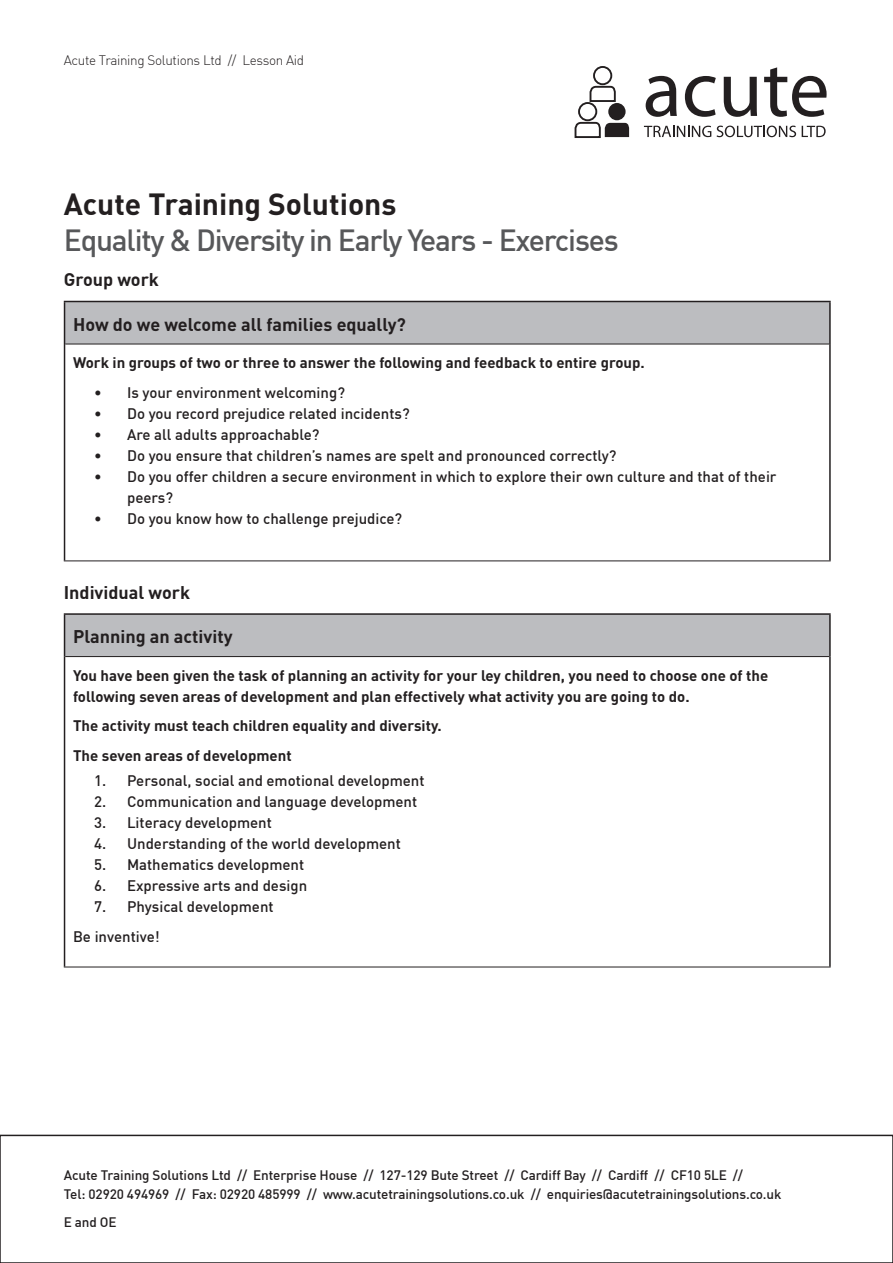
<style>
.page{position:relative;width:893px;height:1263px;background:#fff}
.page>*{position:absolute;margin:0;border:0;box-sizing:border-box;transform-origin:0 0}
.t1{font:500 30px "DIN";letter-spacing:-.04em;color:#57585a}
.t2{font:700 30px "DIN";color:#231f20}
.t3{font:700 18px "DIN";color:#231f20}
.t4{font:500 15px/21px "DIN";color:#231f20}
.t5{font:700 15px/21px "DIN";color:#231f20}
.t6{font:500 13.5px/19.5px "DIN";letter-spacing:-.01em;color:#231f20}
.t7{font:300 13.5px "DIN";letter-spacing:-.025em;color:#231f20}
</style>
<div class="page">
<div style="left:0;top:1135px;width:893px;height:128px;border:2px solid #231f20"></div>
<svg style="left:646px;top:76px;width:31px;height:41px"></svg>
<svg style="left:685px;top:76px;width:31px;height:41px"></svg>
<svg style="left:724px;top:77px;width:33px;height:40px"></svg>
<svg style="left:764px;top:67px;width:63px;height:50px"></svg>
<svg style="left:644px;top:126px;width:67px;height:11px"></svg>
<svg style="left:717px;top:126px;width:79px;height:11px"></svg>
<svg style="left:802px;top:126px;width:24px;height:11px"></svg>
<div style="left:608px;top:103px;width:18px;height:17px;background:#231f20;border-radius:50%"></div>
<svg style="left:574px;top:121px;width:55px;height:17px"></svg>
<div style="left:578px;top:102px;width:19px;height:19px;border:2px solid #231f20;border-radius:50%"></div>
<svg style="left:589px;top:85px;width:27px;height:18px"></svg>
<div style="left:593px;top:66px;width:19px;height:19px;border:2px solid #231f20;border-radius:50%"></div>
<div style="left:65px;top:301px;width:765px;height:43px;background:#bcbdc0"></div>
<hr style="left:65px;top:344px;width:764px;height:1px;background:#231f20">
<hr style="left:64px;top:560px;width:767px;height:1px;background:#231f20">
<hr style="left:64px;top:301px;width:767px;height:1px;background:#231f20">
<hr style="left:64px;top:302px;width:1px;height:42px;background:#231f20">
<hr style="left:829px;top:302px;width:2px;height:42px;background:#231f20">
<hr style="left:64px;top:344px;width:1px;height:216px;background:#231f20">
<hr style="left:829px;top:344px;width:2px;height:216px;background:#231f20">
<div style="left:65px;top:614px;width:765px;height:42px;background:#bcbdc0"></div>
<hr style="left:65px;top:656px;width:764px;height:1px;background:#231f20">
<hr style="left:64px;top:967px;width:767px;height:1px;background:#231f20">
<hr style="left:64px;top:613px;width:767px;height:2px;background:#231f20">
<hr style="left:64px;top:615px;width:1px;height:41px;background:#231f20">
<hr style="left:829px;top:615px;width:2px;height:41px;background:#231f20">
<hr style="left:64px;top:656px;width:1px;height:311px;background:#231f20">
<hr style="left:829px;top:656px;width:2px;height:311px;background:#231f20">
<p class="t7" style="left:64px;top:52px;width:242px">Acute Training Solutions Ltd // Lesson Aid</p>
<h1 class="t2" style="left:64px;top:185px;width:334px">Acute Training Solutions</h1>
<h1 class="t1" style="left:64px;top:221px;width:556px">Equality &amp; Diversity in Early Years - Exercises</h1>
<p class="t3" style="left:64px;top:268px;width:97px">Group work</p>
<p class="t3" style="left:73px;top:313px;width:334px">How do we welcome all families equally?</p>
<p class="t5" style="left:73px;top:352px;width:573px">Work in groups of two or three to answer the following and feedback to entire group.</p>
<p class="t4" style="left:94px;top:381px;width:252px">• Is your environment welcoming?</p>
<p class="t4" style="left:94px;top:402px;width:317px">• Do you record prejudice related incidents?</p>
<p class="t4" style="left:94px;top:423px;width:227px">• Are all adults approachable?</p>
<p class="t4" style="left:94px;top:444px;width:524px">• Do you ensure that children’s names are spelt and pronounced correctly?</p>
<p class="t4" style="left:127px;top:465px;width:651px;text-indent:-33px">• Do you offer children a secure environment in which to explore their own culture and that of their peers?</p>
<p class="t4" style="left:94px;top:507px;width:309px">• Do you know how to challenge prejudice?</p>
<p class="t3" style="left:64px;top:580px;width:128px">Individual work</p>
<p class="t3" style="left:73px;top:625px;width:161px">Planning an activity</p>
<p class="t5" style="left:73px;top:664px;width:697px">You have been given the task of planning an activity for your ley children, you need to choose one of the following seven areas of development and plan effectively what activity you are going to do.</p>
<p class="t5" style="left:73px;top:710px;width:370px;line-height:29.5px">The activity must teach children equality and diversity.<br>The seven areas of development</p>
<p class="t4" style="left:94px;top:769px;width:332px">1. Personal, social and emotional development</p>
<p class="t4" style="left:94px;top:790px;width:324px">2. Communication and language development</p>
<p class="t4" style="left:94px;top:811px;width:179px">3. Literacy development</p>
<p class="t4" style="left:94px;top:832px;width:308px">4. Understanding of the world development</p>
<p class="t4" style="left:94px;top:853px;width:211px">5. Mathematics development</p>
<p class="t4" style="left:94px;top:874px;width:214px">6. Expressive arts and design</p>
<p class="t4" style="left:73px;top:891px;width:202px;line-height:29.5px;text-indent:21px">7. Physical development<br>Be inventive!</p>
<p class="t6" style="left:64px;top:1164px;width:719px">Acute Training Solutions Ltd // Enterprise House // 127-129 Bute Street // Cardiff Bay // Cardiff // CF10 5LE //<br>Tel: 02920 494969 // Fax: 02920 485999 // www.acutetrainingsolutions.co.uk // enquiries@acutetrainingsolutions.co.uk</p>
<p class="t6" style="left:64px;top:1212px;width:54px">E and OE</p>
</div>
